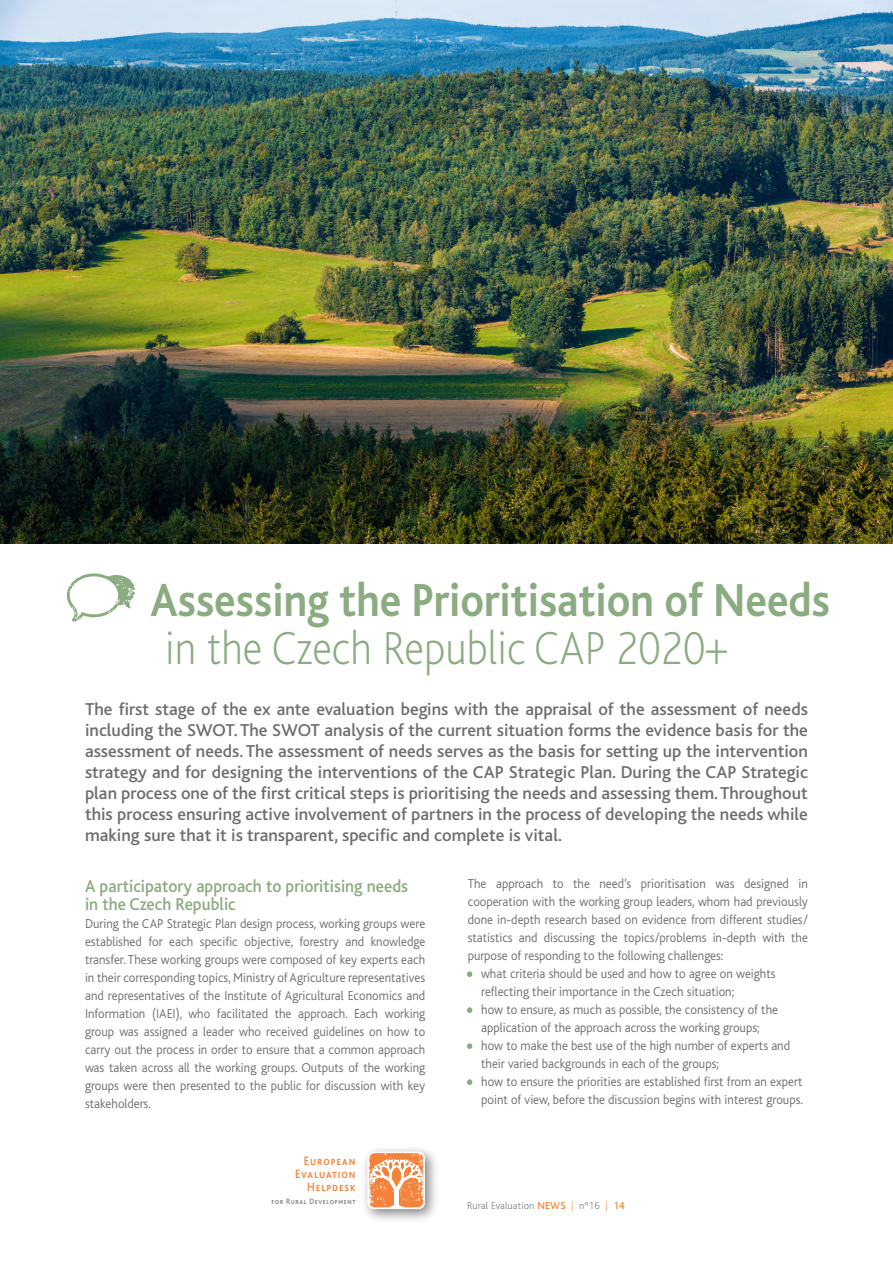
<style>
.page{position:relative;width:893px;height:1263px;background:#fff}
.page>*{position:absolute;margin:0;border:0;box-sizing:border-box;transform-origin:0 0}
.t1{font:700 48.45px "Bliss";color:#8bab80;scale:.9 1}
.t2{font:200 48.45px "Bliss";color:#8bab80;scale:.9 1}
.t3{font:500 18px/21px "Bliss";color:#6d6e71;text-align:justify}
.t4{font:500 18px/18px "Bliss";color:#8bab80;scale:.95 1}
.t5{font:300 13.5px/18px "Bliss";color:#6d6e71;text-align:justify;scale:.95 1}
.t6{font:500 12.6px/13.2px "Bliss Caps";letter-spacing:.08em;color:#f5823b;text-align:right;scale:.9 1}
.t7{font:200 10.5px "Bliss";letter-spacing:.015em;color:#6d6e71}
.t8{font:500 8.25px "Bliss Caps";letter-spacing:.08em;color:#808284;scale:.9 1}
.s1{color:#8bab80}
.s2{font-weight:500;color:#f5833c}
.s3{color:#f5833c}
</style>
<div class="page">
<img style="left:364px;top:1148px;width:72px;height:72px">
<svg style="left:367px;top:1151px;width:58px;height:58px"></svg>
<svg style="left:369px;top:1153px;width:55px;height:54px"></svg>
<svg style="left:67px;top:573px;width:69px;height:48px"></svg>
<img style="left:0;top:0;width:893px;height:544px">
<h1 class="t1" style="left:151px;top:575px;width:756px">Assessing the Prioritisation of Needs</h1>
<h1 class="t2" style="left:165px;top:623px;width:627px">in the Czech Republic CAP 2020+</h1>
<p class="t3" style="left:85px;top:699px;width:724px">The first stage of the ex ante evaluation begins with the appraisal of the assessment of needs including the SWOT. The SWOT analysis of the current situation forms the evidence basis for the assessment of needs. The assessment of needs serves as the basis for setting up the intervention strategy and for designing the interventions of the CAP Strategic Plan. During the CAP Strategic plan process one of the first critical steps is prioritising the needs and assessing them. Throughout this process ensuring active involvement of partners in the process of developing the needs while making sure that it is transparent, specific and complete is vital.</p>
<h2 class="t4" style="left:85px;top:877px;width:342px">A participatory approach to prioritising needs in the Czech Republic</h2>
<p class="t5" style="left:85px;top:915px;width:360px">During the CAP Strategic Plan design process, working groups were established for each specific objective, forestry and knowledge transfer. These working groups were composed of key experts each in their corresponding topics, Ministry of Agriculture representatives and representatives of the Institute of Agricultural Economics and Information (IAEI), who facilitated the approach. Each working group was assigned a leader who received guidelines on how to carry out the process in order to ensure that a common approach was taken across all the working groups. Outputs of the working groups were then presented to the public for discussion with key stakeholders.</p>
<p class="t6" style="left:295px;top:1154px;width:68px">European<br>Evaluation<br>Helpdesk</p>
<p class="t8" style="left:271px;top:1197px;width:95px">for Rural Development</p>
<p class="t5" style="left:468px;top:875px;width:360px">The approach to the need’s prioritisation was designed in cooperation with the working group leaders, whom had previously done in-depth research based on evidence from different studies/ statistics and discussing the topics/problems in-depth with the purpose of responding to the following challenges:</p>
<p class="t5" style="left:481px;top:965px;width:311px;text-indent:-13px"><span class="s1">•</span> what criteria should be used and how to agree on weights reflecting their importance in the Czech situation;</p>
<p class="t5" style="left:468px;top:1001px;width:328px;text-align:center"><span class="s1">•</span> how to ensure, as much as possible, the consistency of the application of the approach across the working groups;</p>
<p class="t5" style="left:481px;top:1037px;width:327px;text-indent:-13px"><span class="s1">•</span> how to make the best use of the high number of experts and their varied backgrounds in each of the groups;</p>
<p class="t5" style="left:468px;top:1073px;width:354px;text-align:right"><span class="s1">•</span> how to ensure the priorities are established first from an expert point of view, before the discussion begins with interest groups.</p>
<p class="t7" style="left:467px;top:1200px;width:159px">Rural Evaluation <span class="s2">NEWS</span> <span class="s3">|</span> n°16 <span class="s3">|</span> <span class="s2">14</span></p>
</div>
